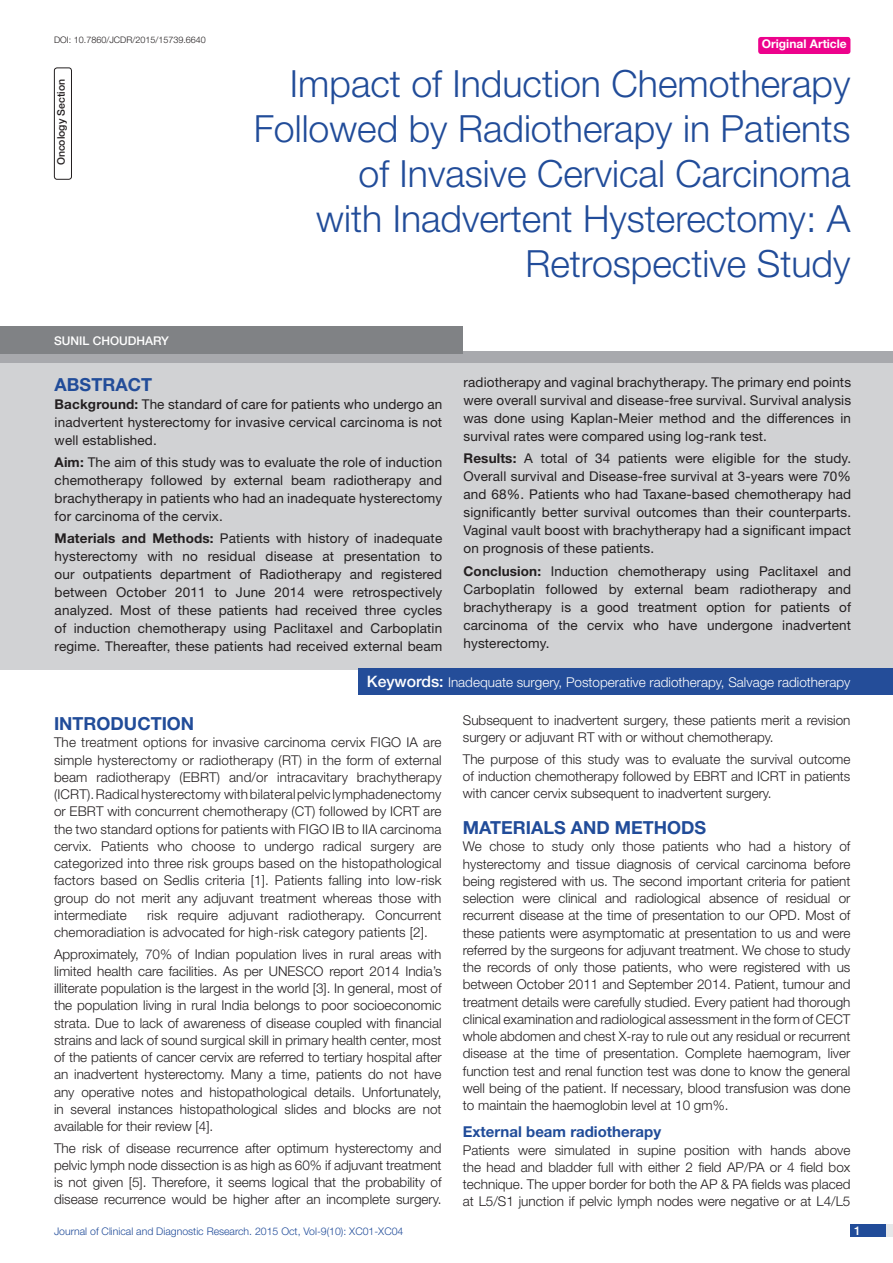
<style>
.page{position:relative;width:893px;height:1263px;background:#fff}
.page>*{position:absolute;margin:0;border:0;box-sizing:border-box;transform-origin:0 0}
.t1{font:300 37.5px/45px "Helvetica Neue";color:#214c99;text-align:right}
.Heading{font:700 18px "Helvetica Neue";color:#214c99}
.Abstract_head{font:700 18px "Helvetica Neue";color:#214c99}
.Level_2{font:700 15px "Helvetica Neue";color:#214c99}
.Body_text{font:300 13.5px/17.2px "Helvetica Neue";color:#231f20;text-align:justify}
.Abstract_Text{font:13.5px/18px "Helvetica Neue";letter-spacing:.01em;color:#231f20;text-align:justify}
.t2{font:300 13.5px "Helvetica Neue";color:#fff}
.Author{font:500 12px "Helvetica Neue";color:#fff}
.t3{font:700 12px "Helvetica Neue";color:#fff}
.t4{font:300 10.5px "Helvetica Neue";color:#214c99}
.t5{font:500 10.5px "Helvetica Neue";color:#231f20}
.DOI{font:300 9px "Helvetica Neue";color:#231f20}
.s1{color:#244d99}
.s2{font-weight:700}
.s3{font-weight:500;font-size:15.75px}
</style>
<div class="page">
<div style="left:850px;top:1224px;width:43px;height:13px;background:#e6e7e9"></div>
<div style="left:850px;top:1224px;width:35px;height:13px;background:#214c99"></div>
<div style="left:758px;top:37px;width:92px;height:17px;background:#ed028c;border-radius:3px"></div>
<div style="left:0;top:352px;width:893px;height:12px;background:#a8a9ad"></div>
<div style="left:0;top:363px;width:893px;height:307px;background:#d1d2d4"></div>
<div style="left:358px;top:669px;width:535px;height:26px;background:#244d99"></div>
<div style="left:0;top:326px;width:463px;height:28px;background:#808285"></div>
<div style="left:54px;top:68px;width:18px;height:112px;border:1px solid #231f20;border-radius:3px"></div>
<p class="DOI" style="left:54px;top:35px;width:153px">DOI: 10.7860/JCDR/2015/15739.6640</p>
<p class="t3" style="left:762px;top:37px;width:87px">Original Article</p>
<p class="t5" style="left:55px;top:165px;width:88px;rotate:-90deg">Oncology Section</p>
<p class="t1" style="left:254px;top:60px;width:598px">Impact of Induction Chemotherapy<br>Followed by Radiotherapy in Patients of Invasive Cervical Carcinoma<br>with Inadvertent Hysterectomy: A<br>Retrospective Study</p>
<p class="Author" style="left:54px;top:333px;width:116px">SUNIL CHOUDHARY</p>
<p class="Abstract_head" style="left:55px;top:373px;width:98px">ABST<span class="s1">RAC</span>T</p>
<p class="Abstract_Text" style="left:55px;top:395px;width:389px"><span class="s2">Background:</span> The standard of care for patients who undergo an inadvertent hysterectomy for invasive cervical carcinoma is not well established.</p>
<p class="Abstract_Text" style="left:55px;top:453px;width:389px"><span class="s2">Aim:</span> The aim of this study was to evaluate the role of induction chemotherapy followed by external beam radiotherapy and brachytherapy in patients who had an inadequate hysterectomy for carcinoma of the cervix.</p>
<p class="Abstract_Text" style="left:55px;top:529px;width:389px"><span class="s2">Materials and Methods:</span> Patients with history of inadequate hysterectomy with no residual disease at presentation to our outpatients department of Radiotherapy and registered between October 2011 to June 2014 were retrospectively analyzed. Most of these patients had received three cycles of induction chemotherapy using Paclitaxel and Carboplatin regime. Thereafter, these patients had received external beam</p>
<p class="Abstract_Text" style="left:463px;top:373px;width:389px">radiotherapy and vaginal brachytherapy. The primary end points were overall survival and disease-free survival. Survival analysis was done using Kaplan-Meier method and the differences in survival rates were compared using log-rank test.</p>
<p class="Abstract_Text" style="left:463px;top:449px;width:389px"><span class="s2">Results:</span> A total of 34 patients were eligible for the study.<br>Overall survival and Disease-free survival at 3-years were 70% and 68%. Patients who had Taxane-based chemotherapy had significantly better survival outcomes than their counterparts.<br>Vaginal vault boost with brachytherapy had a significant impact on prognosis of these patients.</p>
<p class="Abstract_Text" style="left:463px;top:562px;width:389px"><span class="s2">Conclusion:</span> Induction chemotherapy using Paclitaxel and Carboplatin followed by external beam radiotherapy and brachytherapy is a good treatment option for patients of carcinoma of the cervix who have undergone inadvertent hysterectomy.</p>
<p class="t2" style="left:367px;top:674px;width:485px"><span class="s3">Keywords:</span> Inadequate surgery, Postoperative radiotherapy, Salvage radiotherapy</p>
<p class="Heading" style="left:54px;top:712px;width:142px">Introduction</p>
<p class="Body_text" style="left:54px;top:733px;width:389px">The treatment options for invasive carcinoma cervix FIGO IA are simple hysterectomy or radiotherapy (RT) in the form of external beam radiotherapy (EBRT) and/or intracavitary brachytherapy (ICRT). Radical hysterectomy with bilateral pelvic lymphadenectomy or EBRT with concurrent chemotherapy (CT) followed by ICRT are the two standard options for patients with FIGO IB to IIA carcinoma cervix. Patients who choose to undergo radical surgery are categorized into three risk groups based on the histopathological factors based on Sedlis criteria [1]. Patients falling into low-risk group do not merit any adjuvant treatment whereas those with intermediate</p>
<p class="Body_text" style="left:54px;top:906px;width:389px;text-indent:93px">risk require adjuvant radiotherapy. Concurrent chemoradiation is advocated for high-risk category patients [2].</p>
<p class="Body_text" style="left:54px;top:945px;width:389px">Approximately, 70% of Indian population lives in rural areas with limited health care facilities. As per UNESCO report 2014 India’s illiterate population is the largest in the world [3]. In general, most of the population living in rural India belongs to poor socioeconomic strata. Due to lack of awareness of disease coupled with financial strains and lack of sound surgical skill in primary health center, most of the patients of cancer cervix are referred to tertiary hospital after an inadvertent hysterectomy. Many a time, patients do not have any operative notes and histopathological details. Unfortunately, in several instances histopathological slides and blocks are not available for their review [4].</p>
<p class="Body_text" style="left:54px;top:1139px;width:389px">The risk of disease recurrence after optimum hysterectomy and pelvic lymph node dissection is as high as 60% if adjuvant treatment is not given [5]. Therefore, it seems logical that the probability of disease recurrence would be higher after an incomplete surgery.</p>
<p class="Body_text" style="left:463px;top:711px;width:389px">Subsequent to inadvertent surgery, these patients merit a revision surgery or adjuvant RT with or without chemotherapy.</p>
<p class="Body_text" style="left:463px;top:750px;width:389px">The purpose of this study was to evaluate the survival outcome of induction chemotherapy followed by EBRT and ICRT in patients with cancer cervix subsequent to inadvertent surgery.</p>
<p class="Heading" style="left:463px;top:816px;width:245px">Materials and Methods</p>
<p class="Body_text" style="left:463px;top:838px;width:389px">We chose to study only those patients who had a history of hysterectomy and tissue diagnosis of cervical carcinoma before being registered with us. The second important criteria for patient selection were clinical and radiological absence of residual or recurrent disease at the time of presentation to our OPD. Most of these patients were asymptomatic at presentation to us and were referred by the surgeons for adjuvant treatment. We chose to study the records of only those patients, who were registered with us between October 2011 and September 2014. Patient, tumour and treatment details were carefully studied. Every patient had thorough clinical examination and radiological assessment in the form of CECT whole abdomen and chest X-ray to rule out any residual or recurrent disease at the time of presentation. Complete haemogram, liver function test and renal function test was done to know the general well being of the patient. If necessary, blood transfusion was done to maintain the haemoglobin level at 10 gm%.</p>
<p class="Level_2" style="left:463px;top:1123px;width:200px">External beam radiotherapy</p>
<p class="Body_text" style="left:463px;top:1141px;width:389px">Patients were simulated in supine position with hands above the head and bladder full with either 2 field AP/PA or 4 field box technique. The upper border for both the AP &amp; PA fields was placed at L5/S1 junction if pelvic lymph nodes were negative or at L4/L5</p>
<p class="t4" style="left:54px;top:1225px;width:351px">Journal of Clinical and Diagnostic Research. 2015 Oct, Vol-9(10): XC01-XC04</p>
<p class="Author" style="left:854px;top:1223px;width:8px">1</p>
</div>
